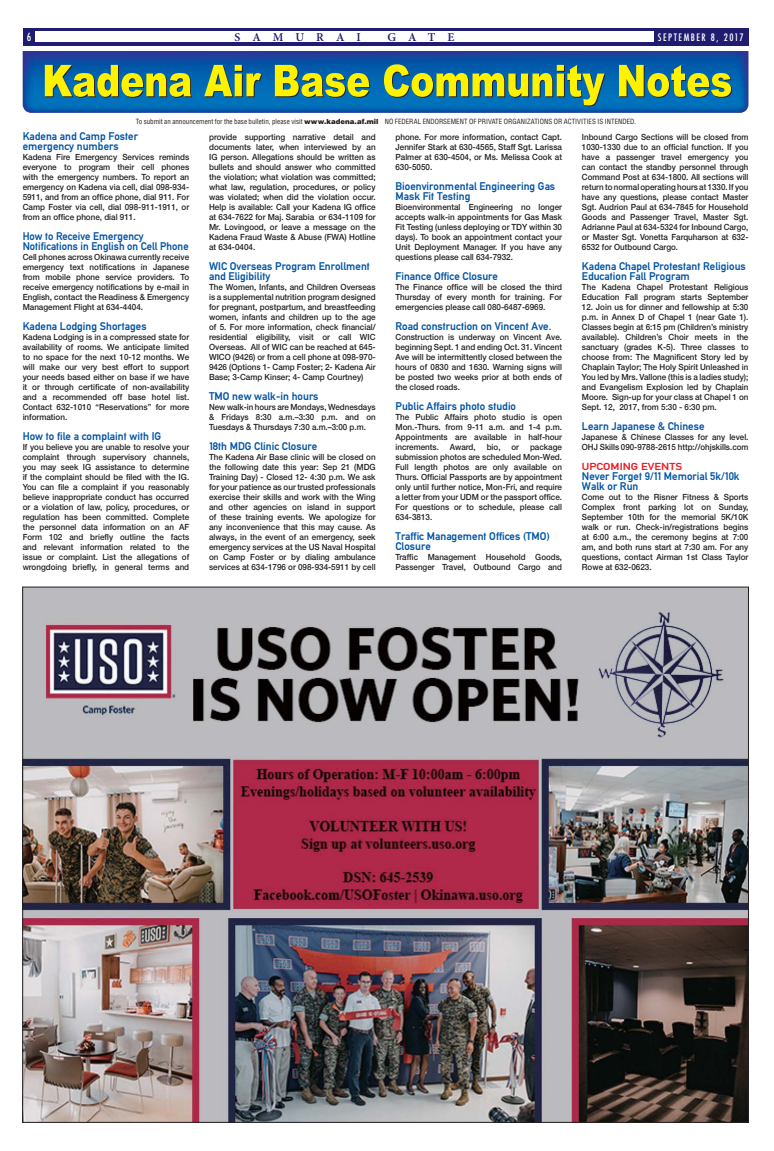
<style>
.page{position:relative;width:774px;height:1151px;background:#fff}
.page>*{position:absolute;margin:0;border:0;box-sizing:border-box;transform-origin:0 0}
.t1{font:600 12px "Minion Pro";letter-spacing:1em;color:#201c70}
.t2{font:11px/10px "Alte DIN1451 Mittelschriftgepraegt";color:#0054a6}
.t3{font:500 condensed 11px "Futura";color:#fff}
.t4{font:500 condensed 10px "Futura";letter-spacing:.15em;color:#fff}
.t5{font:10px "Alte DIN1451 Mittelschriftgepraegt";color:#ed1c24;scale:1.2 1}
.t6{font:500 8.5px/10px "Helvetica Neue";color:#231f20;text-align:justify;scale:.95 1}
.t7{font:500 8.5px/10px "Helvetica Neue";color:#231f20;text-align:justify;scale:.94 1}
.t8{font:condensed 7px "Helvetica";color:#231f20}
.s1{font-weight:900;font-stretch:normal}
</style>
<div class="page">
<div style="left:23px;top:28px;width:725px;height:17px;background:#201c70"></div>
<div style="left:35px;top:32px;width:618px;height:10px;background:#fff"></div>
<svg style="left:23px;top:51px;width:725px;height:62px"></svg>
<svg style="left:45px;top:65px;width:147px;height:33px"></svg>
<svg style="left:204px;top:65px;width:58px;height:32px"></svg>
<svg style="left:275px;top:65px;width:95px;height:33px"></svg>
<svg style="left:384px;top:64px;width:221px;height:42px"></svg>
<svg style="left:619px;top:65px;width:113px;height:33px"></svg>
<img style="left:24px;top:589px;width:723px;height:531px">
<p class="t3" style="left:27px;top:31px;width:6px">6</p>
<h1 class="t1" style="left:234px;top:30px;width:128px">SAMURAI</h1>
<h1 class="t1" style="left:388px;top:30px;width:68px">GATE</h1>
<p class="t4" style="left:658px;top:31px;width:87px">SEPTEMBER 8, 2017</p>
<p class="t8" style="left:136px;top:119px;width:502px">To submit an announcement for the base bulletin, please visit <span class="s1">www.kadena.af.mil</span> NO FEDERAL ENDORSEMENT OF PRIVATE ORGANIZATIONS OR ACTIVITIES IS INTENDED.</p>
<p class="t2" style="left:23px;top:132px;width:117px">Kadena and Camp Foster emergency numbers</p>
<p class="t6" style="left:23px;top:153px;width:177px">Kadena Fire Emergency Services reminds everyone to program their cell phones with the emergency numbers. To report an emergency on Kadena via cell, dial 098-934- 5911, and from an office phone, dial 911. For Camp Foster via cell, dial 098-911-1911, or from an office phone, dial 911.</p>
<p class="t2" style="left:23px;top:232px;width:167px">How to Receive Emergency<br>Notifications in English on Cell Phone</p>
<p class="t6" style="left:23px;top:253px;width:177px">Cell phones across Okinawa currently receive emergency text notifications in Japanese from mobile phone service providers. To receive emergency notifications by e-mail in English, contact the Readiness &amp; Emergency Management Flight at 634-4404.</p>
<p class="t2" style="left:23px;top:322px;width:125px">Kadena Lodging Shortages</p>
<p class="t6" style="left:23px;top:333px;width:177px">Kadena Lodging is in a compressed state for availability of rooms. We anticipate limited to no space for the next 10-12 months. We will make our very best effort to support your needs based either on base if we have it or through certificate of non-availability and a recommended off base hotel list.<br>Contact 632-1010 “Reservations” for more information.</p>
<p class="t2" style="left:23px;top:432px;width:140px">How to file a complaint with IG</p>
<p class="t6" style="left:23px;top:443px;width:177px">If you believe you are unable to resolve your complaint through supervisory channels, you may seek IG assistance to determine if the complaint should be filed with the IG.<br>You can file a complaint if you reasonably believe inappropriate conduct has occurred or a violation of law, policy, procedures, or regulation has been committed. Complete the personnel data information on an AF Form 102 and briefly outline the facts and relevant information related to the issue or complaint. List the allegations of wrongdoing briefly, in general terms and</p>
<p class="t6" style="left:209px;top:133px;width:177px">provide supporting narrative detail and documents later, when interviewed by an IG person. Allegations should be written as bullets and should answer who committed the violation; what violation was committed; what law, regulation, procedures, or policy was violated; when did the violation occur.<br>Help is available: Call your Kadena IG office at 634-7622 for Maj. Sarabia or 634-1109 for Mr. Lovingood, or leave a message on the Kadena Fraud Waste &amp; Abuse (FWA) Hotline at 634-0404.</p>
<p class="t2" style="left:209px;top:262px;width:162px">WIC Overseas Program Enrollment and Eligibility</p>
<p class="t6" style="left:209px;top:283px;width:177px">The Women, Infants, and Children Overseas is a supplemental nutrition program designed for pregnant, postpartum, and breastfeeding women, infants and children up to the age of 5. For more information, check financial/ residential eligibility, visit or call WIC Overseas. All of WIC can be reached at 645- WICO (9426) or from a cell phone at 098-970- 9426 (Options 1- Camp Foster; 2- Kadena Air Base; 3-Camp Kinser; 4- Camp Courtney)</p>
<p class="t2" style="left:209px;top:392px;width:111px">TMO new walk-in hours</p>
<p class="t7" style="left:209px;top:403px;width:179px">New walk-in hours are Mondays, Wednesdays &amp; Fridays 8:30 a.m.–3:30 p.m. and on Tuesdays &amp; Thursdays 7:30 a.m.–3:00 p.m.</p>
<p class="t2" style="left:209px;top:442px;width:110px">18th MDG Clinic Closure</p>
<p class="t6" style="left:209px;top:453px;width:177px">The Kadena Air Base clinic will be closed on the following date this year: Sep 21 (MDG Training Day) - Closed 12- 4:30 p.m. We ask for your patience as our trusted professionals exercise their skills and work with the Wing and other agencies on island in support of these training events. We apologize for any inconvenience that this may cause. As always, in the event of an emergency, seek emergency services at the US Naval Hospital on Camp Foster or by dialing ambulance services at 634-1796 or 098-934-5911 by cell</p>
<p class="t6" style="left:395px;top:133px;width:177px">phone. For more information, contact Capt.<br>Jennifer Stark at 630-4565, Staff Sgt. Larissa Palmer at 630-4504, or Ms. Melissa Cook at 630-5050.</p>
<p class="t2" style="left:395px;top:182px;width:161px">Bioenvironmental Engineering Gas<br>Mask Fit Testing</p>
<p class="t6" style="left:395px;top:203px;width:177px">Bioenvironmental Engineering no longer accepts walk-in appointments for Gas Mask Fit Testing (unless deploying or TDY within 30 days). To book an appointment contact your Unit Deployment Manager. If you have any questions please call 634-7932.</p>
<p class="t2" style="left:395px;top:272px;width:104px">Finance Office Closure</p>
<p class="t6" style="left:395px;top:283px;width:177px">The Finance office will be closed the third Thursday of every month for training. For emergencies please call 080-6487-6969.</p>
<p class="t2" style="left:395px;top:322px;width:157px">Road construction on Vincent Ave.</p>
<p class="t6" style="left:395px;top:333px;width:177px">Construction is underway on Vincent Ave. beginning Sept. 1 and ending Oct. 31. Vincent Ave will be intermittently closed between the hours of 0830 and 1630. Warning signs will be posted two weeks prior at both ends of the closed roads.</p>
<p class="t2" style="left:395px;top:402px;width:122px">Public Affairs photo studio</p>
<p class="t6" style="left:395px;top:413px;width:177px">The Public Affairs photo studio is open Mon.-Thurs. from 9-11 a.m. and 1-4 p.m.<br>Appointments are available in half-hour increments.</p>
<p class="t6" style="left:395px;top:443px;width:177px;text-indent:135px">package submission photos are scheduled Mon-Wed.<br>Full length photos are only available on Thurs. Official Passports are by appointment only until further notice, Mon-Fri, and require a letter from your UDM or the passport office.<br>For questions or to schedule, please call 634-3813.</p>
<p class="t2" style="left:395px;top:532px;width:156px">Traffic Management Offices (TMO)<br>Closure</p>
<p class="t7" style="left:395px;top:553px;width:179px">Traffic Management Household Goods,<br>Passenger Travel, Outbound Cargo and</p>
<p class="t6" style="left:450px;top:443px;width:29px">Award,</p>
<p class="t6" style="left:487px;top:443px;width:16px">bio,</p>
<p class="t6" style="left:511px;top:443px;width:10px">or</p>
<p class="t7" style="left:582px;top:133px;width:179px">Inbound Cargo Sections will be closed from 1030-1330 due to an official function. If you have a passenger travel emergency you can contact the standby personnel through Command Post at 634-1800. All sections will return to normal operating hours at 1330. If you have any questions, please contact Master Sgt. Audrion Paul at 634-7845 for Household Goods and Passenger Travel, Master Sgt.<br>Adrianne Paul at 634-5324 for Inbound Cargo, or Master Sgt. Vonetta Farquharson at 632- 6532 for Outbound Cargo.</p>
<p class="t2" style="left:582px;top:262px;width:165px">Kadena Chapel Protestant Religious<br>Education Fall Program</p>
<p class="t6" style="left:582px;top:283px;width:177px">The Kadena Chapel Protestant Religious<br>Education Fall program starts September</p>
<p class="t6" style="left:582px;top:303px;width:177px">12. Join us for dinner and fellowship at 5:30 p.m. in Annex D of Chapel 1 (near Gate 1).<br>Classes begin at 6:15 pm (Children’s ministry available). Children’s Choir meets in the sanctuary (grades K-5). Three classes to choose from: The Magnificent Story led by Chaplain Taylor; The Holy Spirit Unleashed in You led by Mrs. Vallone (this is a ladies study); and Evangelism Explosion led by Chaplain Moore. Sign-up for your class at Chapel 1 on Sept. 12, 2017, from 5:30 - 6:30 pm.</p>
<p class="t2" style="left:582px;top:422px;width:124px">Learn Japanese &amp; Chinese</p>
<p class="t7" style="left:582px;top:433px;width:179px">Japanese &amp; Chinese Classes for any level.<br>OHJ Skills 090-9788-2615 http://ohjskills.com</p>
<p class="t5" style="left:582px;top:463px;width:85px">UPCOMING EVENTS</p>
<p class="t2" style="left:582px;top:472px;width:159px">Never Forget 9/11 Memorial 5k/10k<br>Walk or Run</p>
<p class="t6" style="left:582px;top:493px;width:177px">Come out to the Risner Fitness &amp; Sports Complex front parking lot on Sunday, September 10th for the memorial 5K/10K walk or run. Check-in/registrations begins at 6:00 a.m., the ceremony begins at 7:00 am, and both runs start at 7:30 am. For any questions, contact Airman 1st Class Taylor Rowe at 632-0623.</p>
</div>
